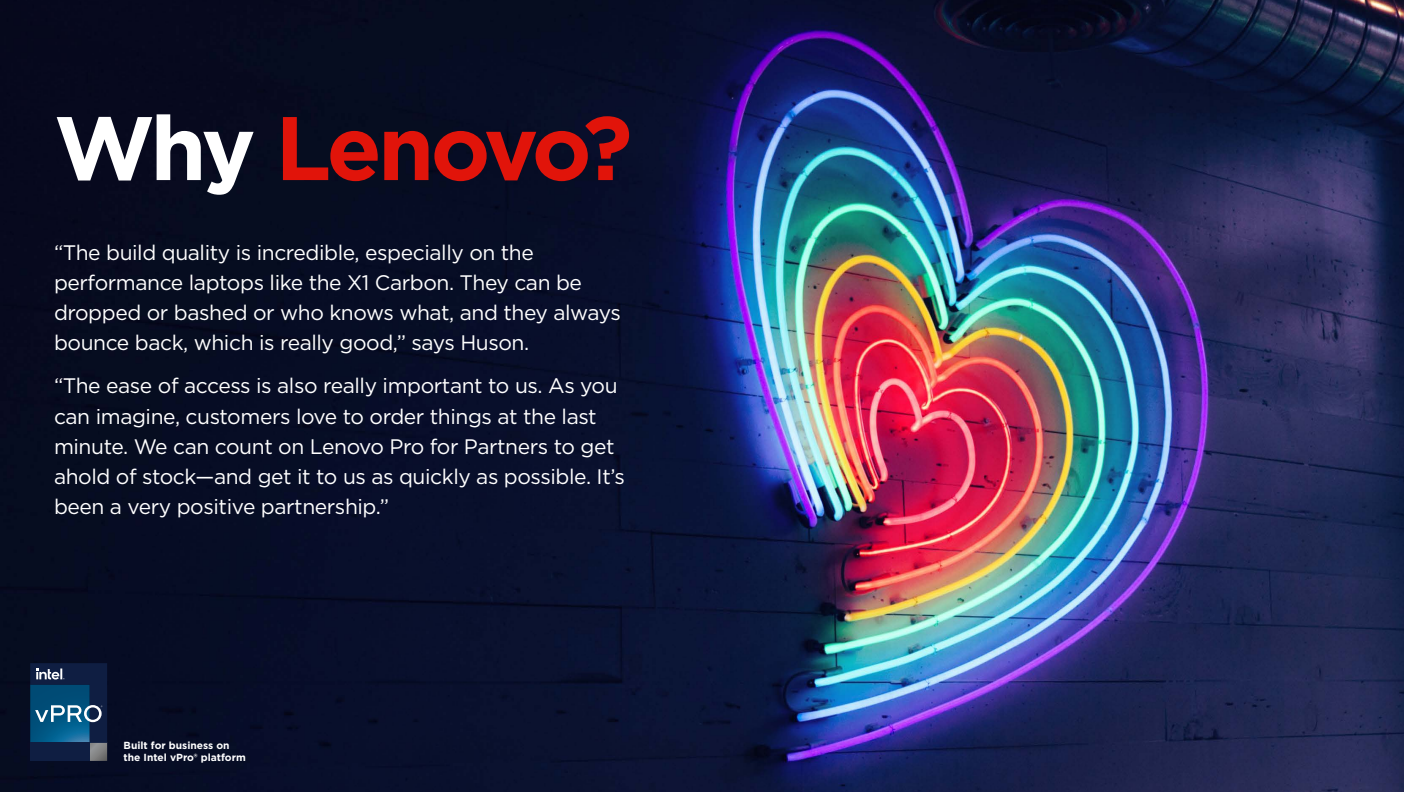
<style>
.page{position:relative;width:1404px;height:792px;background:#fff}
.page>*{position:absolute;margin:0;border:0;box-sizing:border-box;transform-origin:0 0}
.t1{font:700 90px "Gotham";letter-spacing:-.05em;color:#e1140a}
.t2{font:21px/30px "Gotham";letter-spacing:-.02em;color:#fff}
.t3{font:700 10.2px/12.3px "Gotham";color:#fff}
.s1{color:#fff}
</style>
<div class="page">
<img style="left:0;top:0;width:1404px;height:792px">
<svg style="left:30px;top:663px;width:77px;height:98px"></svg>
<h1 class="t1" style="left:54px;top:88px;width:580px"><span class="s1">Why</span> Lenovo?</h1>
<p class="t2" style="left:54px;top:237px;width:568px">“The build quality is incredible, especially on the performance laptops like the X1 Carbon. They can be dropped or bashed or who knows what, and they always bounce back, which is really good,” says Huson.</p>
<p class="t2" style="left:54px;top:370px;width:573px">“The ease of access is also really important to us. As you can imagine, customers love to order things at the last minute. We can count on Lenovo Pro for Partners to get ahold of stock—and get it to us as quickly as possible. It’s been a very positive partnership.”</p>
<p class="t3" style="left:124px;top:739px;width:124px">Built for business on the Intel vPro® platform</p>
</div>
